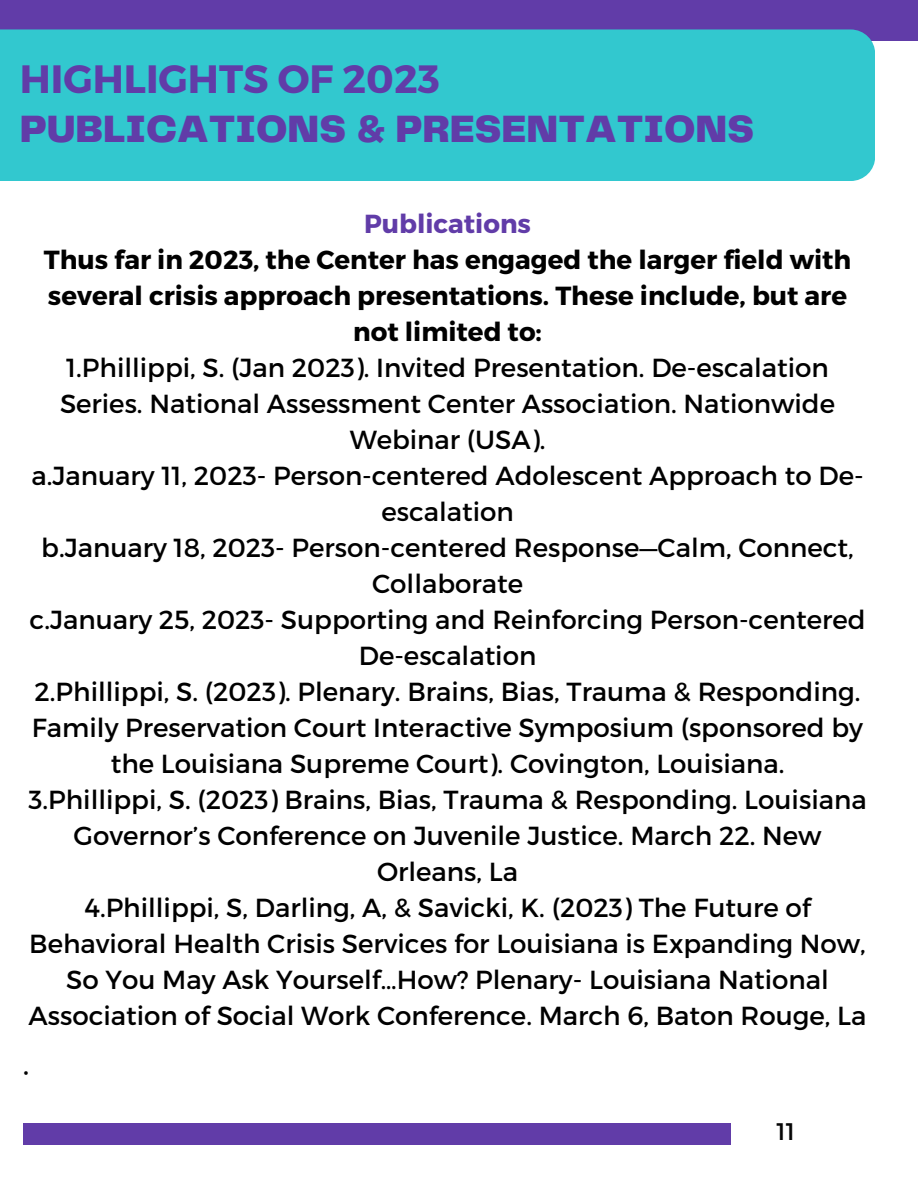
<style>
.page{position:relative;width:918px;height:1188px;background:#fff}
.page>*{position:absolute;margin:0;border:0;box-sizing:border-box;transform-origin:0 0}
.t1{font:900 39.45px "Telegraf";color:#613ca8}
.t2{font:700 39.45px "Montserrat";color:#613ca8}
.t3{font:26.1px/36px "Montserrat";color:#000;text-align:center}
.t4{font:700 26.1px/36px "Montserrat";color:#000;text-align:center}
.t5{font:700 26.1px "Montserrat";color:#613ca8}
.t6{font:24px "Montserrat";color:#060606}
.t7{font:18.6px "Montserrat";color:#000}
</style>
<div class="page">
<div style="left:23px;top:1123px;width:708px;height:22px;background:#613ca8"></div>
<div style="left:0;top:0;width:918px;height:40px;background:#613ca8"></div>
<div style="left:0;top:29px;width:875px;height:152px;background:#32c8cf"></div>
<h1 class="t2" style="left:20px;top:53px;width:421px">HIGHLIGHTS OF 2023</h1>
<h1 class="t1" style="left:20px;top:112px;width:736px">PUBLICATIONS &amp; PRESENTATIONS</h1>
<p class="t5" style="left:364px;top:207px;width:168px">Publications</p>
<p class="t4" style="left:44px;top:241px;width:809px">Thus far in 2023, the Center has engaged the larger field with several crisis approach presentations. These include, but are not limited to:</p>
<p class="t3" style="left:28px;top:349px;width:840px">1.Phillippi, S. (Jan 2023). Invited Presentation. De-escalation Series. National Assessment Center Association. Nationwide Webinar (USA).<br>a.January 11, 2023- Person-centered Adolescent Approach to De&shy;escalation<br>b.January 18, 2023- Person-centered Response—Calm, Connect, Collaborate<br>c.January 25, 2023- Supporting and Reinforcing Person-centered De-escalation<br>2.Phillippi, S. (2023). Plenary. Brains, Bias, Trauma &amp; Responding.<br>Family Preservation Court Interactive Symposium (sponsored by the Louisiana Supreme Court). Covington, Louisiana.<br>3.Phillippi, S. (2023) Brains, Bias, Trauma &amp; Responding. Louisiana Governor’s Conference on Juvenile Justice. March 22. New Orleans, La<br>4.Phillippi, S, Darling, A, &amp; Savicki, K. (2023) The Future of Behavioral Health Crisis Services for Louisiana is Expanding Now, So You May Ask Yourself…How? Plenary- Louisiana National Association of Social Work Conference. March 6, Baton Rouge, La</p>
<p class="t7" style="left:23px;top:1060px;width:7px">•</p>
<p class="t6" style="left:776px;top:1116px;width:20px">11</p>
</div>
